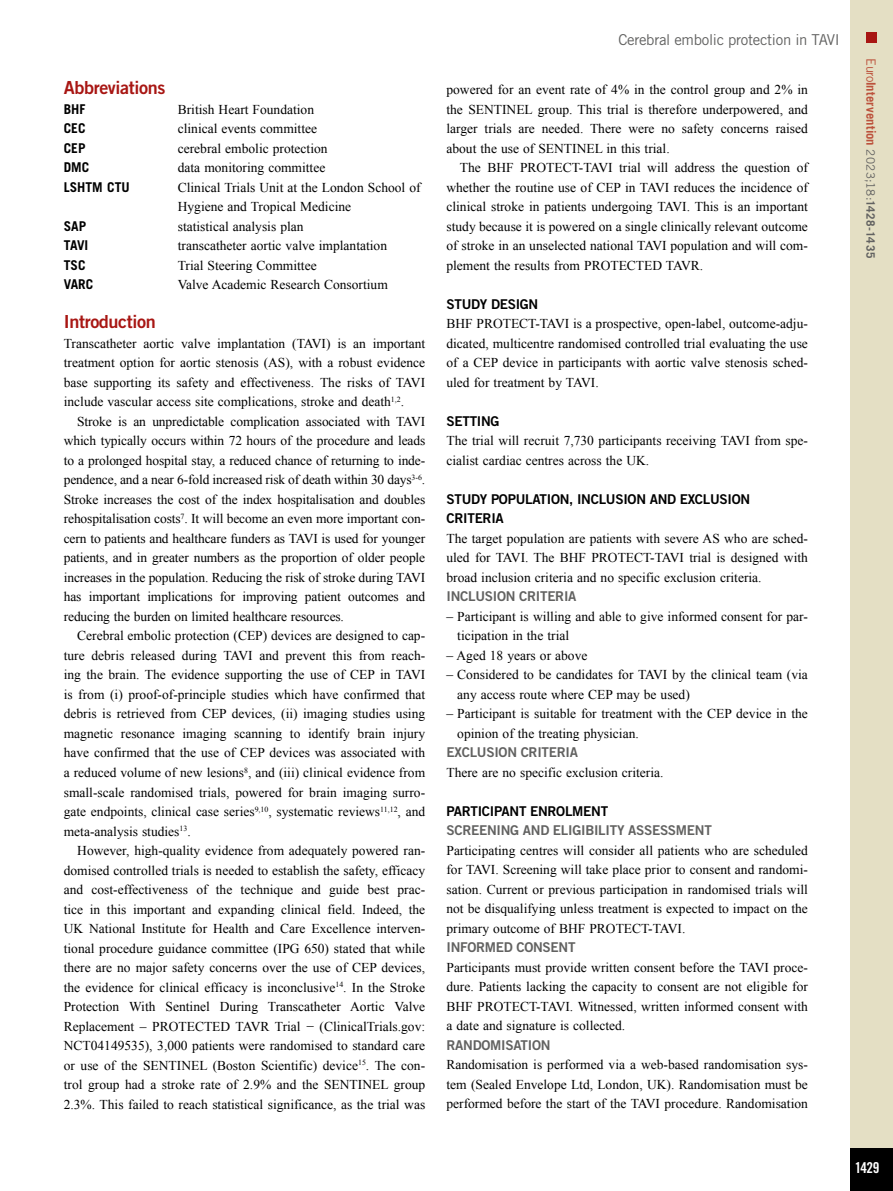
<style>
.page{position:relative;width:893px;height:1191px;background:#fff}
.page>*{position:absolute;margin:0;border:0;box-sizing:border-box;transform-origin:0 0}
.t1{font:18px "Trade Gothic LT Std Bd 2";letter-spacing:-.02em;color:#a81613}
.t2{font:15px "Trade Gothic LT Std";letter-spacing:-.02em;color:#626261}
.t3{font:15px "Trade Gothic LT Std Bd Cn 20";color:#fff}
.t4{font:13.5px/19.5px "Times New Roman";color:#000;text-align:justify}
.t5{font:13.5px "Trade Gothic LT Std Bd 2";letter-spacing:-.02em;color:#626261}
.t6{font:13.5px/19.5px "Trade Gothic LT Std Bd 2";letter-spacing:-.02em;color:#000}
.t7{font:700 13.5px "Trade Gothic LT Std";color:#000}
.t8{font:700 12.75px "Trade Gothic LT Std";letter-spacing:.005em;color:#bc523c}
.s1{font-weight:400}
.s2{font-weight:400;font-size:11.7px;color:#626261}
.s3{font-size:11.7px;color:#626261}
</style>
<div class="page">
<div style="left:850px;top:0;width:43px;height:1191px;background:#e4dfc4"></div>
<div style="left:850px;top:1148px;width:43px;height:43px;background:#000"></div>
<div style="left:866px;top:32px;width:11px;height:10px;background:#a81613"></div>
<h1 class="t1" style="left:64px;top:77px;width:103px">Abbreviations</h1>
<p class="t7" style="left:64px;top:101px;width:23px">BHF</p>
<p class="t4" style="left:178px;top:99px;width:138px">British Heart Foundation</p>
<p class="t7" style="left:64px;top:120px;width:23px">CEC</p>
<p class="t4" style="left:178px;top:119px;width:141px">clinical events committee</p>
<p class="t7" style="left:64px;top:140px;width:23px">CEP</p>
<p class="t4" style="left:178px;top:138px;width:151px">cerebral embolic protection</p>
<p class="t7" style="left:64px;top:159px;width:27px">DMC</p>
<p class="t4" style="left:178px;top:158px;width:149px">data monitoring committee</p>
<p class="t7" style="left:64px;top:179px;width:68px">LSHTM CTU</p>
<p class="t4" style="left:178px;top:177px;width:244px">Clinical Trials Unit at the London School of<br>Hygiene and Tropical Medicine</p>
<p class="t7" style="left:64px;top:218px;width:24px">SAP</p>
<p class="t4" style="left:178px;top:216px;width:127px">statistical analysis plan</p>
<p class="t7" style="left:64px;top:237px;width:26px">TAVI</p>
<p class="t4" style="left:178px;top:236px;width:211px">transcatheter aortic valve implantation</p>
<p class="t7" style="left:64px;top:257px;width:23px">TSC</p>
<p class="t4" style="left:178px;top:255px;width:140px">Trial Steering Committee</p>
<p class="t7" style="left:64px;top:276px;width:31px">VARC</p>
<p class="t4" style="left:178px;top:275px;width:212px">Valve Academic Research Consortium</p>
<h1 class="t1" style="left:64px;top:311px;width:94px">Introduction</h1>
<p class="t4" style="left:64px;top:333px;width:363px">Transcatheter aortic valve implantation (TAVI) is an important treatment option for aortic stenosis (AS), with a robust evidence base supporting its safety and effectiveness. The risks of TAVI include vascular access site complications, stroke and death<sup>1,2</sup>.</p>
<p class="t4" style="left:64px;top:411px;width:363px;text-indent:14px">Stroke is an unpredictable complication associated with TAVI which typically occurs within 72 hours of the procedure and leads to a prolonged hospital stay, a reduced chance of returning to inde&shy;pendence, and a near 6-fold increased risk of death within 30 days<sup>3-6</sup>.<br>Stroke increases the cost of the index hospitalisation and doubles rehospitalisation costs<sup>7</sup>. It will become an even more important con&shy;cern to patients and healthcare funders as TAVI is used for younger patients, and in greater numbers as the proportion of older people increases in the population. Reducing the risk of stroke during TAVI has important implications for improving patient outcomes and reducing the burden on limited healthcare resources.</p>
<p class="t4" style="left:64px;top:626px;width:363px;text-indent:14px">Cerebral embolic protection (CEP) devices are designed to cap&shy;ture debris released during TAVI and prevent this from reach&shy;ing the brain. The evidence supporting the use of CEP in TAVI is from (i) proof-of-principle studies which have confirmed that debris is retrieved from CEP devices, (ii) imaging studies using magnetic resonance imaging scanning to identify brain injury have confirmed that the use of CEP devices was associated with a reduced volume of new lesions<sup>8</sup>, and (iii) clinical evidence from small-scale randomised trials, powered for brain imaging surro&shy;gate endpoints, clinical case series<sup>9,10</sup>, systematic reviews<sup>11,12</sup>, and meta-analysis studies<sup>13</sup>.</p>
<p class="t4" style="left:64px;top:840px;width:363px;text-indent:14px">However, high-quality evidence from adequately powered ran&shy;domised controlled trials is needed to establish the safety, efficacy and cost-effectiveness of the technique and guide best prac&shy;tice in this important and expanding clinical field. Indeed, the UK National Institute for Health and Care Excellence interven&shy;tional procedure guidance committee (IPG 650) stated that while there are no major safety concerns over the use of CEP devices, the evidence for clinical efficacy is inconclusive<sup>14</sup>. In the Stroke Protection With Sentinel During Transcatheter Aortic Valve Replacement – PROTECTED TAVR Trial − (ClinicalTrials.gov:<br>NCT04149535), 3,000 patients were randomised to standard care or use of the SENTINEL (Boston Scientific) device<sup>15</sup>. The con&shy;trol group had a stroke rate of 2.9% and the SENTINEL group 2.3%. This failed to reach statistical significance, as the trial was</p>
<p class="t2" style="left:618px;top:30px;width:223px">Cerebral embolic protection in TAVI</p>
<p class="t4" style="left:446px;top:80px;width:363px">powered for an event rate of 4% in the control group and 2% in the SENTINEL group. This trial is therefore underpowered, and larger trials are needed. There were no safety concerns raised about the use of SENTINEL in this trial.</p>
<p class="t4" style="left:446px;top:158px;width:363px;text-indent:14px">The BHF PROTECT-TAVI trial will address the question of whether the routine use of CEP in TAVI reduces the incidence of clinical stroke in patients undergoing TAVI. This is an important study because it is powered on a single clinically relevant outcome of stroke in an unselected national TAVI population and will com&shy;plement the results from PROTECTED TAVR.</p>
<p class="t6" style="left:446px;top:294px;width:93px">STUDY DESIGN</p>
<p class="t4" style="left:446px;top:314px;width:363px">BHF PROTECT-TAVI is a prospective, open-label, outcome-adju&shy;dicated, multicentre randomised controlled trial evaluating the use of a CEP device in participants with aortic valve stenosis sched&shy;uled for treatment by TAVI.</p>
<p class="t6" style="left:446px;top:411px;width:55px">SETTING</p>
<p class="t4" style="left:446px;top:431px;width:363px">The trial will recruit 7,730 participants receiving TAVI from spe&shy;cialist cardiac centres across the UK.</p>
<p class="t6" style="left:446px;top:489px;width:305px">STUDY POPULATION, INCLUSION AND EXCLUSION<br>CRITERIA</p>
<p class="t4" style="left:446px;top:528px;width:363px">The target population are patients with severe AS who are sched&shy;uled for TAVI. The BHF PROTECT-TAVI trial is designed with broad inclusion criteria and no specific exclusion criteria.</p>
<p class="t5" style="left:446px;top:588px;width:132px">INCLUSION CRITERIA</p>
<p class="t4" style="left:457px;top:606px;width:352px;text-indent:-11px">– Participant is willing and able to give informed consent for par&shy;ticipation in the trial</p>
<p class="t4" style="left:446px;top:645px;width:142px">– Aged 18 years or above</p>
<p class="t4" style="left:457px;top:665px;width:352px;text-indent:-11px">– Considered to be candidates for TAVI by the clinical team (via any access route where CEP may be used)</p>
<p class="t4" style="left:457px;top:704px;width:352px;text-indent:-11px">– Participant is suitable for treatment with the CEP device in the opinion of the treating physician.</p>
<p class="t5" style="left:446px;top:744px;width:133px">EXCLUSION CRITERIA</p>
<p class="t4" style="left:446px;top:762px;width:219px">There are no specific exclusion criteria.</p>
<p class="t6" style="left:446px;top:801px;width:163px">PARTICIPANT ENROLMENT</p>
<p class="t5" style="left:446px;top:822px;width:267px">SCREENING AND ELIGIBILITY ASSESSMENT</p>
<p class="t4" style="left:446px;top:840px;width:363px">Participating centres will consider all patients who are scheduled for TAVI. Screening will take place prior to consent and randomi&shy;sation. Current or previous participation in randomised trials will not be disqualifying unless treatment is expected to impact on the primary outcome of BHF PROTECT-TAVI.</p>
<p class="t5" style="left:446px;top:939px;width:131px">INFORMED CONSENT</p>
<p class="t4" style="left:446px;top:957px;width:363px">Participants must provide written consent before the TAVI proce&shy;dure. Patients lacking the capacity to consent are not eligible for BHF PROTECT-TAVI. Witnessed, written informed consent with a date and signature is collected.</p>
<p class="t5" style="left:446px;top:1036px;width:106px">RANDOMISATION</p>
<p class="t4" style="left:446px;top:1055px;width:363px">Randomisation is performed via a web-based randomisation sys&shy;tem (Sealed Envelope Ltd, London, UK). Randomisation must be performed before the start of the TAVI procedure. Randomisation</p>
<p class="t8" style="left:879px;top:58px;width:201px;rotate:90deg"><span class="s1">Euro</span>Intervention <span class="s2">2023;18:</span><span class="s3">1428-1435</span></p>
<p class="t3" style="left:855px;top:1158px;width:26px">1429</p>
</div>
